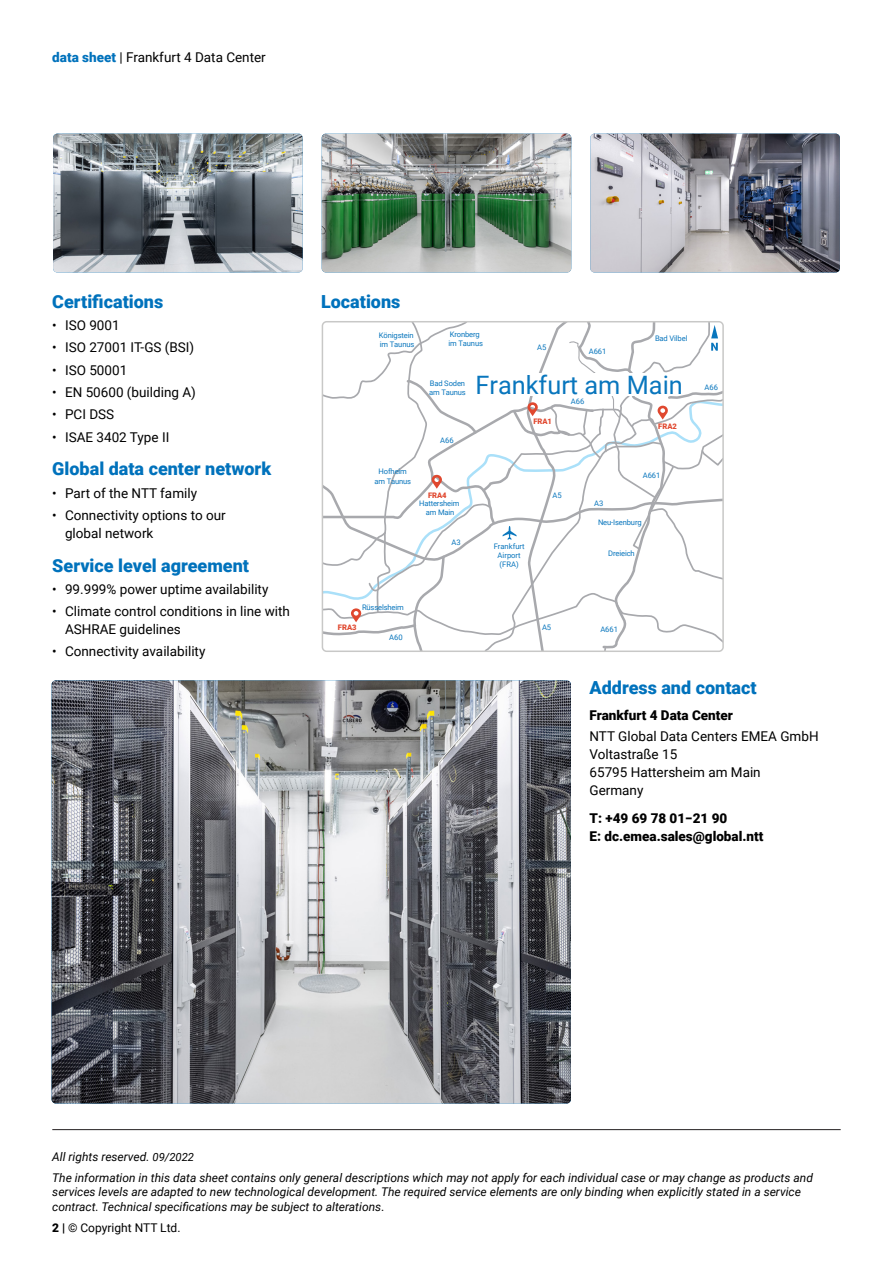
<style>
.page{position:relative;width:893px;height:1263px;background:#fff}
.page>*{position:absolute;margin:0;border:0;box-sizing:border-box;transform-origin:0 0}
.t1{font:25.35px "Roboto";color:#0976bd}
.HEADING_3{font:900 18px "Roboto";color:#0072bc}
.BODY_COPY{font:13.5px/18px "Roboto";color:#000}
.HEADING_4{font:900 13.5px/18px "Roboto";color:#000}
.t2{font:italic 12px/14.4px "Roboto";color:#000}
.t3{font:12px "Roboto";color:#000}
.t4{font:7.65px/9.1px "Roboto";letter-spacing:-.02em;color:#0976bd}
.t5{font:7.65px/9.1px "Roboto";color:#0976bd;text-align:center}
.t6{font:900 7.65px "Roboto";color:#e0482f}
.s1{font-weight:900;color:#0072bc}
.s2{font-size:11.25px}
.s3{font-style:normal}
.s4{font-weight:900}
</style>
<div class="page">
<img style="left:53px;top:134px;width:250px;height:138px">
<img style="left:52px;top:680px;width:519px;height:423px">
<img style="left:322px;top:134px;width:249px;height:138px">
<img style="left:590px;top:134px;width:250px;height:138px">
<hr style="left:52px;top:1129px;width:789px;height:1px;background:#231f20">
<svg style="left:325px;top:324px;width:396px;height:325px"></svg>
<div style="left:522px;top:373px;width:154px;height:22px;background:#fff"></div>
<div style="left:322px;top:321px;width:402px;height:331px;border:2px solid #c8c8c7;border-radius:4px"></div>
<p class="BODY_COPY" style="left:52px;top:48px;width:215px"><span class="s1">data sheet</span> | Frankfurt 4 Data Center</p>
<p class="HEADING_3" style="left:52px;top:289px;width:112px">Certifications</p>
<p class="BODY_COPY" style="left:52px;top:316px;width:69px">• ISO 9001</p>
<p class="BODY_COPY" style="left:52px;top:338px;width:143px">• ISO 27001 IT-GS (BSI)</p>
<p class="BODY_COPY" style="left:52px;top:360px;width:77px">• ISO 50001</p>
<p class="BODY_COPY" style="left:52px;top:383px;width:145px">• EN 50600 (building A)</p>
<p class="BODY_COPY" style="left:52px;top:405px;width:63px">• PCI DSS</p>
<p class="BODY_COPY" style="left:52px;top:427px;width:119px">• ISAE 3402 Type II</p>
<p class="HEADING_3" style="left:52px;top:456px;width:220px">Global data center network</p>
<p class="BODY_COPY" style="left:52px;top:483px;width:146px">• Part of the NTT family</p>
<p class="BODY_COPY" style="left:65px;top:505px;width:162px;text-indent:-13px">• Connectivity options to our global network</p>
<p class="HEADING_3" style="left:52px;top:552px;width:198px">Service level agreement</p>
<p class="BODY_COPY" style="left:52px;top:579px;width:218px">• 99.999% power uptime availability</p>
<p class="BODY_COPY" style="left:65px;top:602px;width:226px;text-indent:-13px">• Climate control conditions in line with<br>ASHRAE guidelines</p>
<p class="BODY_COPY" style="left:52px;top:642px;width:155px">• Connectivity availability</p>
<p class="HEADING_3" style="left:321px;top:289px;width:81px">Locations</p>
<p class="t4" style="left:379px;top:331px;width:37px">Königstein im Taunus</p>
<p class="t4" style="left:374px;top:467px;width:38px;text-align:center">Hofheim am Taunus</p>
<p class="t4" style="left:448px;top:329px;width:36px">Kronberg im Taunus</p>
<p class="t4" style="left:655px;top:333px;width:34px">Bad Vilbel</p>
<p class="t1" style="left:475px;top:367px;width:209px">Frankfurt am Main</p>
<p class="t4" style="left:537px;top:342px;width:11px">A5</p>
<p class="t4" style="left:589px;top:346px;width:19px">A661</p>
<p class="t4" style="left:429px;top:378px;width:38px">Bad Soden am Taunus</p>
<p class="t4" style="left:440px;top:435px;width:15px">A66</p>
<p class="t6" style="left:428px;top:489px;width:20px">FRA4</p>
<p class="t6" style="left:533px;top:416px;width:20px">FRA1</p>
<p class="t4" style="left:571px;top:397px;width:15px">A66</p>
<p class="t4" style="left:552px;top:490px;width:11px">A5</p>
<p class="t6" style="left:658px;top:421px;width:20px">FRA2</p>
<p class="t4" style="left:643px;top:471px;width:19px">A661</p>
<p class="t4" style="left:419px;top:498px;width:42px;text-align:center">Hattersheim am Main</p>
<p class="t4" style="left:451px;top:538px;width:11px">A3</p>
<p class="t4" style="left:362px;top:602px;width:43px">Rüsselsheim</p>
<p class="t6" style="left:338px;top:622px;width:20px">FRA3</p>
<p class="t4" style="left:389px;top:633px;width:15px">A60</p>
<p class="t5" style="left:494px;top:541px;width:32px">Frankfurt<br>Airport (FRA)</p>
<p class="t4" style="left:542px;top:622px;width:11px">A5</p>
<p class="t4" style="left:594px;top:498px;width:11px">A3</p>
<p class="t4" style="left:598px;top:517px;width:45px">Neu-Isenburg</p>
<p class="t4" style="left:608px;top:549px;width:28px">Dreieich</p>
<p class="t4" style="left:600px;top:625px;width:19px">A661</p>
<p class="t4" style="left:705px;top:382px;width:15px">A66</p>
<p class="HEADING_3" style="left:589px;top:675px;width:169px">Address and contact</p>
<p class="HEADING_4" style="left:589px;top:706px;width:145px">Frankfurt 4 Data Center</p>
<p class="BODY_COPY" style="left:589px;top:726px;width:231px">NTT Global Data Centers EMEA GmbH<br>Voltastraße 15<br>65795 Hattersheim am Main<br>Germany</p>
<p class="HEADING_4" style="left:589px;top:809px;width:175px">T: +49 69 78 01−21 90<br>E: dc.emea.sales@global.ntt</p>
<p class="t2" style="left:52px;top:1149px;width:143px">All rights reserved. <span class="s2">09/2022</span></p>
<p class="t2" style="left:52px;top:1170px;width:762px">The information in this data sheet contains only general descriptions which may not apply for each individual case or may change as products and services levels are adapted to new technological development. The required service elements are only binding when explicitly stated in a service contract. Technical specifications may be subject to alterations<span class="s3">.</span></p>
<p class="t3" style="left:52px;top:1220px;width:130px"><span class="s4">2 |</span> © Copyright NTT Ltd.</p>
</div>
